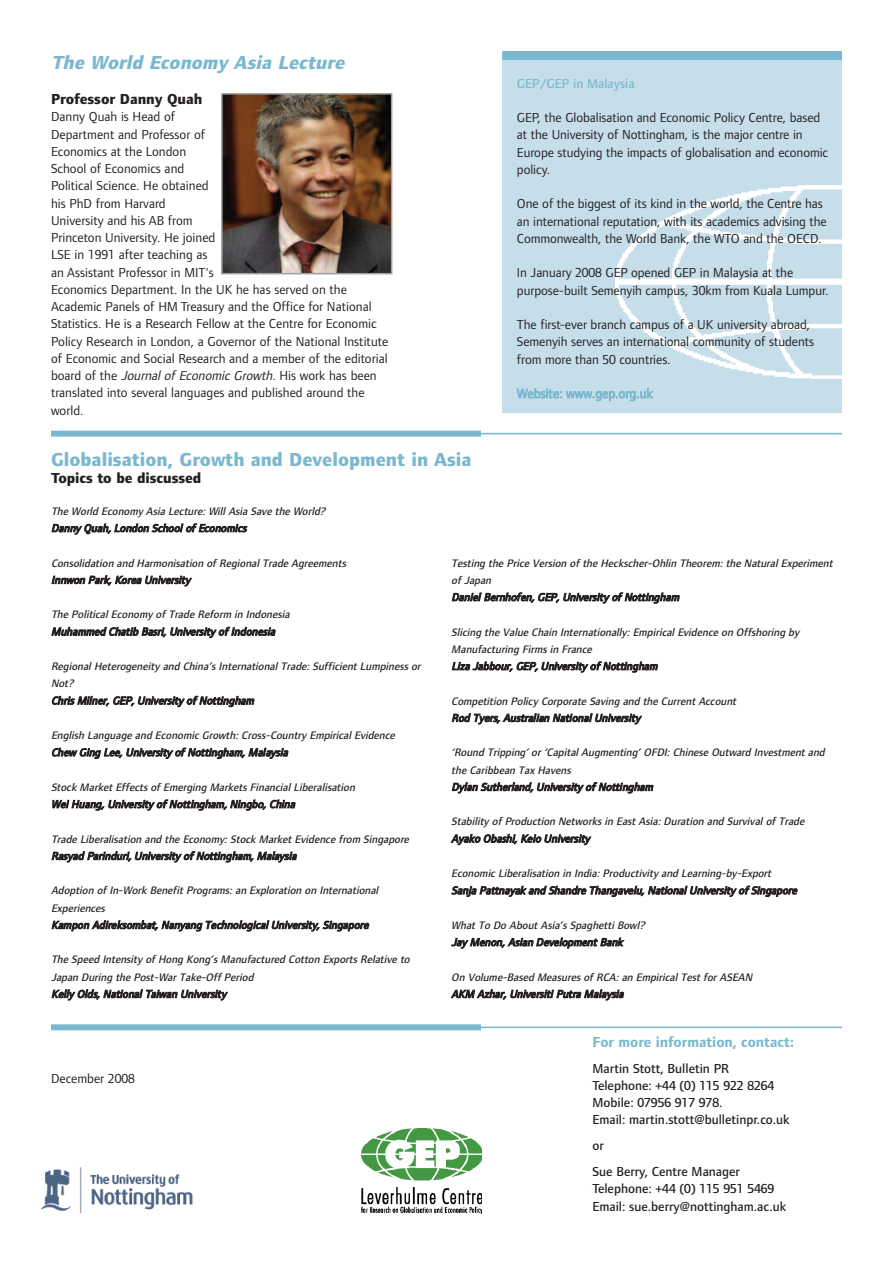
<style>
.page{position:relative;width:893px;height:1263px;background:#fff}
.page>*{position:absolute;margin:0;border:0;box-sizing:border-box;transform-origin:0 0}
.t1{font:800 19.5px "Foundry Form Sans";color:#7bb8cf}
.t2{font:italic 800 19.5px "Foundry Form Sans";color:#7bb8cf}
.t3{font:800 15px "Foundry Form Sans";letter-spacing:-.005em;color:#231f20}
.t4{font:700 15px "Foundry Form Sans";color:#7bb8cf}
.t5{font:13.5px/17.2px "Foundry Form Sans";letter-spacing:-.005em;color:#231f20}
.t6{font:500 13.5px/17.2px "Foundry Form Sans";color:#231f20}
.t7{font:13.5px "Foundry Form Sans";color:#7bb8cf}
.t8{font:500 13.5px "Foundry Form Sans";color:#7bb8cf}
.t9{font:italic 500 11.25px/17.1px "Foundry Form Sans";color:#231f20}
.s1{font-style:italic}
</style>
<div class="page">
<hr style="left:51px;top:433px;width:791px;height:1px;background:#7bb8cf">
<img style="left:40px;top:1167px;width:153px;height:47px">
<div style="left:51px;top:431px;width:430px;height:6px;background:#7bb8cf"></div>
<div style="left:502px;top:53px;width:340px;height:359px;background:#c6deea"></div>
<div style="left:502px;top:51px;width:340px;height:9px;background:#7bb8cf"></div>
<img style="left:616px;top:185px;width:226px;height:193px">
<img style="left:361px;top:1128px;width:121px;height:85px">
<img style="left:224px;top:96px;width:165px;height:175px">
<div style="left:221px;top:93px;width:171px;height:181px;border:2px solid #a0a1a5"></div>
<hr style="left:51px;top:1026px;width:791px;height:2px;background:#7bb8cf">
<div style="left:51px;top:1024px;width:430px;height:6px;background:#7bb8cf"></div>
<h1 class="t2" style="left:51px;top:51px;width:298px">The World Economy Asia Lecture</h1>
<h2 class="t3" style="left:51px;top:90px;width:153px">Professor Danny Quah</h2>
<p class="t5" style="left:51px;top:109px;width:339px">Danny Quah is Head of<br>Department and Professor of<br>Economics at the London<br>School of Economics and<br>Political Science. He obtained<br>his PhD from Harvard<br>University and his AB from<br>Princeton University. He joined<br>LSE in 1991 after teaching as<br>an Assistant Professor in MIT's<br>Economics Department. In the UK he has served on the Academic Panels of HM Treasury and the Office for National Statistics. He is a Research Fellow at the Centre for Economic Policy Research in London, a Governor of the National Institute of Economic and Social Research and a member of the editorial board of the <span class="s1">Journalof EconomicGrowth</span>. His work has been translated into several languages and published around the world.</p>
<h1 class="t1" style="left:51px;top:448px;width:422px">Globalisation, Growth and Development in Asia</h1>
<h2 class="t3" style="left:51px;top:469px;width:152px">Topics to be discussed</h2>
<p class="t8" style="left:517px;top:78px;width:119px">GEP/GEP in Malaysia</p>
<p class="t5" style="left:517px;top:110px;width:313px">GEP, the Globalisation and Economic Policy Centre, based at the University of Nottingham, is the major centre in Europe studying the impacts of globalisation and economic policy.</p>
<p class="t5" style="left:517px;top:196px;width:311px">One of the biggest of its kind in the world, the Centre has an international reputation, with its academics advising the<br>Commonwealth, the World Bank, the WTO and the OECD.</p>
<p class="t5" style="left:517px;top:265px;width:313px">In January 2008 GEP opened GEP in Malaysia at the purpose-built Semenyih campus, 30km from Kuala Lumpur.</p>
<p class="t5" style="left:517px;top:317px;width:299px">The first-ever branch campus of a UK university abroad,<br>Semenyih serves an international community of students from more than 50 countries.</p>
<p class="t7" style="left:517px;top:388px;width:137px">Website: www.gep.org.uk</p>
<p class="t9" style="left:51px;top:503px;width:278px">The World Economy Asia Lecture: Will Asia Save the World?<br>Danny Quah, London School of Economics</p>
<p class="t9" style="left:51px;top:555px;width:299px">Consolidation and Harmonisation of Regional Trade Agreements<br>Innwon Park, Korea University</p>
<p class="t9" style="left:51px;top:607px;width:242px">The Political Economy of Trade Reform in Indonesia<br>Muhammed Chatib Basri, University of Indonesia</p>
<p class="t9" style="left:51px;top:659px;width:373px">Regional Heterogeneity and China’s International Trade: Sufficient Lumpiness or<br>Not?<br>Chris Milner, GEP, University of Nottingham</p>
<p class="t9" style="left:51px;top:728px;width:348px">English Language and Economic Growth: Cross-Country Empirical Evidence<br>Chew Ging Lee, University of Nottingham, Malaysia</p>
<p class="t9" style="left:51px;top:779px;width:307px">Stock Market Effects of Emerging Markets Financial Liberalisation<br>Wei Huang, University of Nottingham, Ningbo, China</p>
<p class="t9" style="left:51px;top:831px;width:362px">Trade Liberalisation and the Economy: Stock Market Evidence from Singapore<br>Rasyad Parinduri, University of Nottingham, Malaysia</p>
<p class="t9" style="left:51px;top:883px;width:331px">Adoption of In-Work Benefit Programs: an Exploration on International<br>Experiences<br>Kampon Adireksombat, Nanyang Technological University, Singapore</p>
<p class="t9" style="left:51px;top:952px;width:362px">The Speed Intensity of Hong Kong’s Manufactured Cotton Exports Relative to<br>Japan During the Post-War Take-Off Period<br>Kelly Olds, National Taiwan University</p>
<p class="t5" style="left:51px;top:1071px;width:85px">December 2008</p>
<p class="t9" style="left:451px;top:555px;width:385px">Testing the Price Version of the Heckscher-Ohlin Theorem: the Natural Experiment of Japan<br>Daniel Bernhofen, GEP, University of Nottingham</p>
<p class="t9" style="left:451px;top:624px;width:350px">Slicing the Value Chain Internationally: Empirical Evidence on Offshoring by<br>Manufacturing Firms in France<br>Liza Jabbour, GEP, University of Nottingham</p>
<p class="t9" style="left:451px;top:693px;width:289px">Competition Policy Corporate Saving and the Current Account<br>Rod Tyers, Australian National University</p>
<p class="t9" style="left:451px;top:745px;width:377px">‘Round Tripping’ or ‘Capital Augmenting’ OFDI: Chinese Outward Investment and the Caribbean Tax Havens<br>Dylan Sutherland, University of Nottingham</p>
<p class="t9" style="left:451px;top:814px;width:357px">Stability of Production Networks in East Asia: Duration and Survival of Trade<br>Ayako Obashi, Keio University</p>
<p class="t9" style="left:451px;top:866px;width:349px">Economic Liberalisation in India: Productivity and Learning-by-Export<br>Sanja Pattnayak and Shandre Thangavelu, National University of Singapore</p>
<p class="t9" style="left:451px;top:917px;width:197px">What To Do About Asia’s Spaghetti Bowl?<br>Jay Menon, Asian Development Bank</p>
<p class="t9" style="left:451px;top:969px;width:305px">On Volume-Based Measures of RCA: an Empirical Test for ASEAN<br>AKM Azhar, Universiti Putra Malaysia</p>
<h2 class="t4" style="left:592px;top:1036px;width:203px">For more information, contact:</h2>
<p class="t6" style="left:592px;top:1060px;width:199px">Martin Stott, Bulletin PR<br>Telephone: +44 (0) 115 922 8264<br>Mobile: 07956 917 978.<br>Email: martin.stott@bulletinpr.co.uk</p>
<p class="t6" style="left:592px;top:1134px;width:149px;line-height:25.8px">or<br>Sue Berry, Centre Manager</p>
<p class="t6" style="left:592px;top:1181px;width:195px">Telephone: +44 (0) 115 951 5469<br>Email: sue.berry@nottingham.ac.uk</p>
</div>
